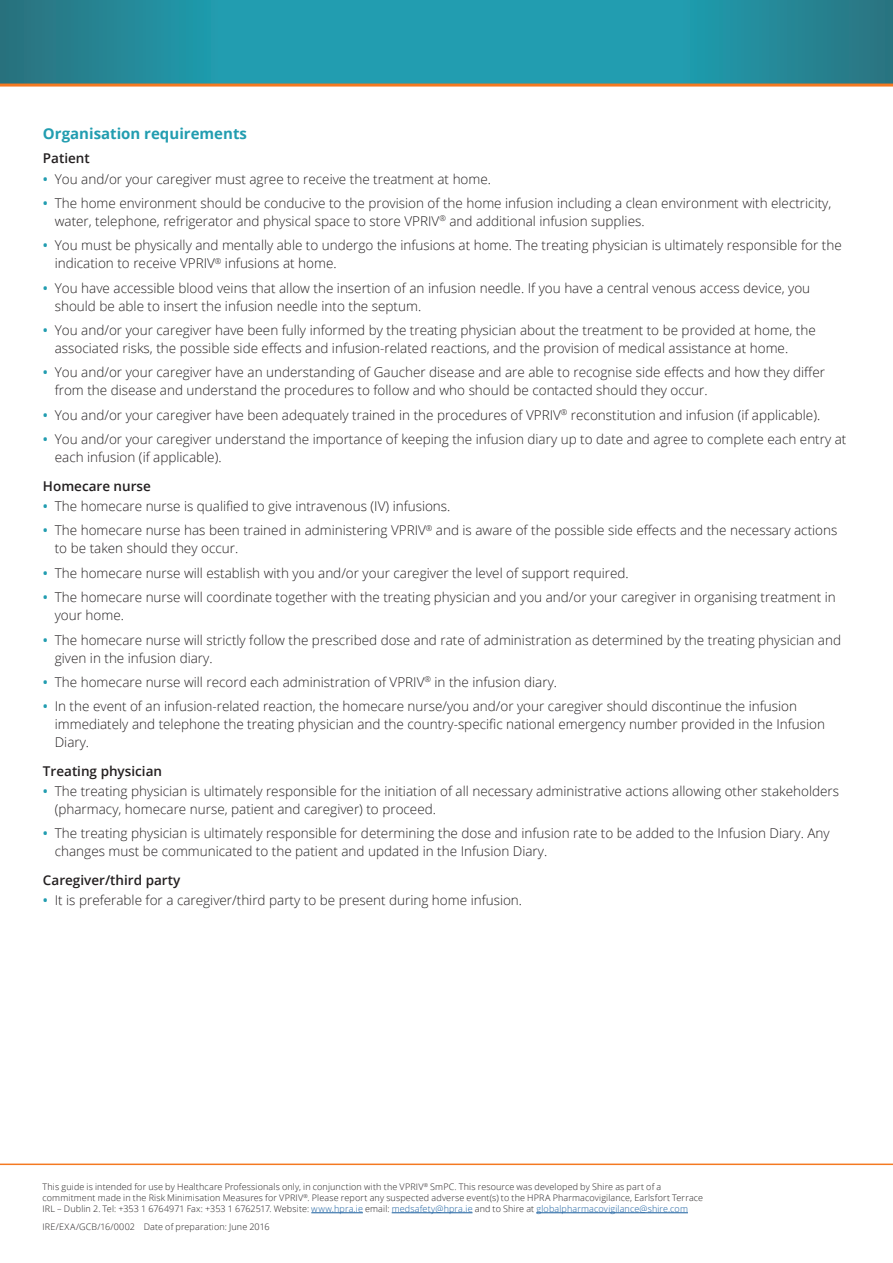
<style>
.page{position:relative;width:893px;height:1263px;background:#fff}
.page>*{position:absolute;margin:0;border:0;box-sizing:border-box;transform-origin:0 0}
.Sub_Head_Turq{font:700 15px "Open Sans";color:#229db0}
.Body_Copy{font:300 13.5px/18px "Open Sans";color:#231f20}
.Sub_Head_Black{font:600 13.5px "Open Sans";color:#231f20}
.t1{font:300 9px/11.2px "Open Sans";letter-spacing:.015em;color:#231f20}
.s1{font-weight:600;color:#229db0}
.s2{color:#175d9e}
</style>
<div class="page">
<svg style="left:0;top:0;width:893px;height:84px;background:#2492a2"></svg>
<hr style="left:0;top:84px;width:893px;height:3px;background:#f47921">
<hr style="left:0;top:1163px;width:893px;height:2px;background:#f47921">
<hr style="left:311px;top:1212px;width:52px;height:1px;background:#175d9e">
<hr style="left:392px;top:1212px;width:80px;height:1px;background:#175d9e">
<hr style="left:536px;top:1212px;width:152px;height:1px;background:#175d9e">
<p class="Sub_Head_Turq" style="left:43px;top:123px;width:206px">Organisation requirements</p>
<p class="Sub_Head_Black" style="left:43px;top:149px;width:48px">Patient</p>
<p class="Body_Copy" style="left:43px;top:169px;width:450px"><span class="s1">•</span> You and/or your caregiver must agree to receive the treatment at home.</p>
<p class="Body_Copy" style="left:55px;top:194px;width:778px;text-indent:-12px"><span class="s1">•</span> The home environment should be conducive to the provision of the home infusion including a clean environment with electricity, water, telephone, refrigerator and physical space to store VPRIV<sup>®</sup> and additional infusion supplies.</p>
<p class="Body_Copy" style="left:55px;top:236px;width:788px;text-indent:-12px"><span class="s1">•</span> You must be physically and mentally able to undergo the infusions at home. The treating physician is ultimately responsible for the indication to receive VPRIV<sup>®</sup> infusions at home.</p>
<p class="Body_Copy" style="left:55px;top:278px;width:757px;text-indent:-12px"><span class="s1">•</span> You have accessible blood veins that allow the insertion of an infusion needle. If you have a central venous access device, you should be able to insert the infusion needle into the septum.</p>
<p class="Body_Copy" style="left:55px;top:321px;width:762px;text-indent:-12px"><span class="s1">•</span> You and/or your caregiver have been fully informed by the treating physician about the treatment to be provided at home, the associated risks, the possible side effects and infusion-related reactions, and the provision of medical assistance at home.</p>
<p class="Body_Copy" style="left:55px;top:363px;width:772px;text-indent:-12px"><span class="s1">•</span> You and/or your caregiver have an understanding of Gaucher disease and are able to recognise side effects and how they differ from the disease and understand the procedures to follow and who should be contacted should they occur.</p>
<p class="Body_Copy" style="left:43px;top:406px;width:779px"><span class="s1">•</span> You and/or your caregiver have been adequately trained in the procedures of VPRIV<sup>®</sup> reconstitution and infusion (if applicable).</p>
<p class="Body_Copy" style="left:55px;top:430px;width:793px;text-indent:-12px"><span class="s1">•</span> You and/or your caregiver understand the importance of keeping the infusion diary up to date and agree to complete each entry at each infusion (if applicable).</p>
<p class="Sub_Head_Black" style="left:43px;top:477px;width:110px">Homecare nurse</p>
<p class="Body_Copy" style="left:43px;top:497px;width:409px"><span class="s1">•</span> The homecare nurse is qualified to give intravenous (IV) infusions.</p>
<p class="Body_Copy" style="left:55px;top:521px;width:784px;text-indent:-12px"><span class="s1">•</span> The homecare nurse has been trained in administering VPRIV<sup>®</sup> and is aware of the possible side effects and the necessary actions to be taken should they occur.</p>
<p class="Body_Copy" style="left:43px;top:563px;width:587px"><span class="s1">•</span> The homecare nurse will establish with you and/or your caregiver the level of support required.</p>
<p class="Body_Copy" style="left:55px;top:588px;width:782px;text-indent:-12px"><span class="s1">•</span> The homecare nurse will coordinate together with the treating physician and you and/or your caregiver in organising treatment in your home.</p>
<p class="Body_Copy" style="left:55px;top:630px;width:788px;text-indent:-12px"><span class="s1">•</span> The homecare nurse will strictly follow the prescribed dose and rate of administration as determined by the treating physician and given in the infusion diary.</p>
<p class="Body_Copy" style="left:43px;top:673px;width:516px"><span class="s1">•</span> The homecare nurse will record each administration of VPRIV<sup>®</sup> in the infusion diary.</p>
<p class="Body_Copy" style="left:55px;top:697px;width:772px;text-indent:-12px"><span class="s1">•</span> In the event of an infusion-related reaction, the homecare nurse/you and/or your caregiver should discontinue the infusion immediately and telephone the treating physician and the country-specific national emergency number provided in the Infusion<br>Diary.</p>
<p class="Sub_Head_Black" style="left:43px;top:762px;width:121px">Treating physician</p>
<p class="Body_Copy" style="left:55px;top:782px;width:786px;text-indent:-12px"><span class="s1">•</span> The treating physician is ultimately responsible for the initiation of all necessary administrative actions allowing other stakeholders (pharmacy, homecare nurse, patient and caregiver) to proceed.</p>
<p class="Body_Copy" style="left:55px;top:824px;width:776px;text-indent:-12px"><span class="s1">•</span> The treating physician is ultimately responsible for determining the dose and infusion rate to be added to the Infusion Diary. Any changes must be communicated to the patient and updated in the Infusion Diary.</p>
<p class="Sub_Head_Black" style="left:43px;top:871px;width:139px">Caregiver/third party</p>
<p class="Body_Copy" style="left:43px;top:891px;width:481px"><span class="s1">•</span> It is preferable for a caregiver/third party to be present during home infusion.</p>
<p class="t1" style="left:43px;top:1180px;width:662px">This guide is intended for use by Healthcare Professionals only, in conjunction with the VPRIV<sup>®</sup> SmPC. This resource was developed by Shire as part of a commitment made in the Risk Minimisation Measures for VPRIV<sup>®</sup>. Please report any suspected adverse event(s) to the HPRA Pharmacovigilance, Earlsfort Terrace<br>IRL – Dublin 2. Tel: +353 1 6764971 Fax: +353 1 6762517. Website: <span class="s2">www.hpra.ie</span> email: <span class="s2">medsafety@hpra.ie</span> and to Shire at <span class="s2">globalpharmacovigilance@shire.com</span></p>
<p class="t1" style="left:43px;top:1220px;width:229px">IRE/EXA/GCB/16/0002 Date of preparation: June 2016</p>
</div>
